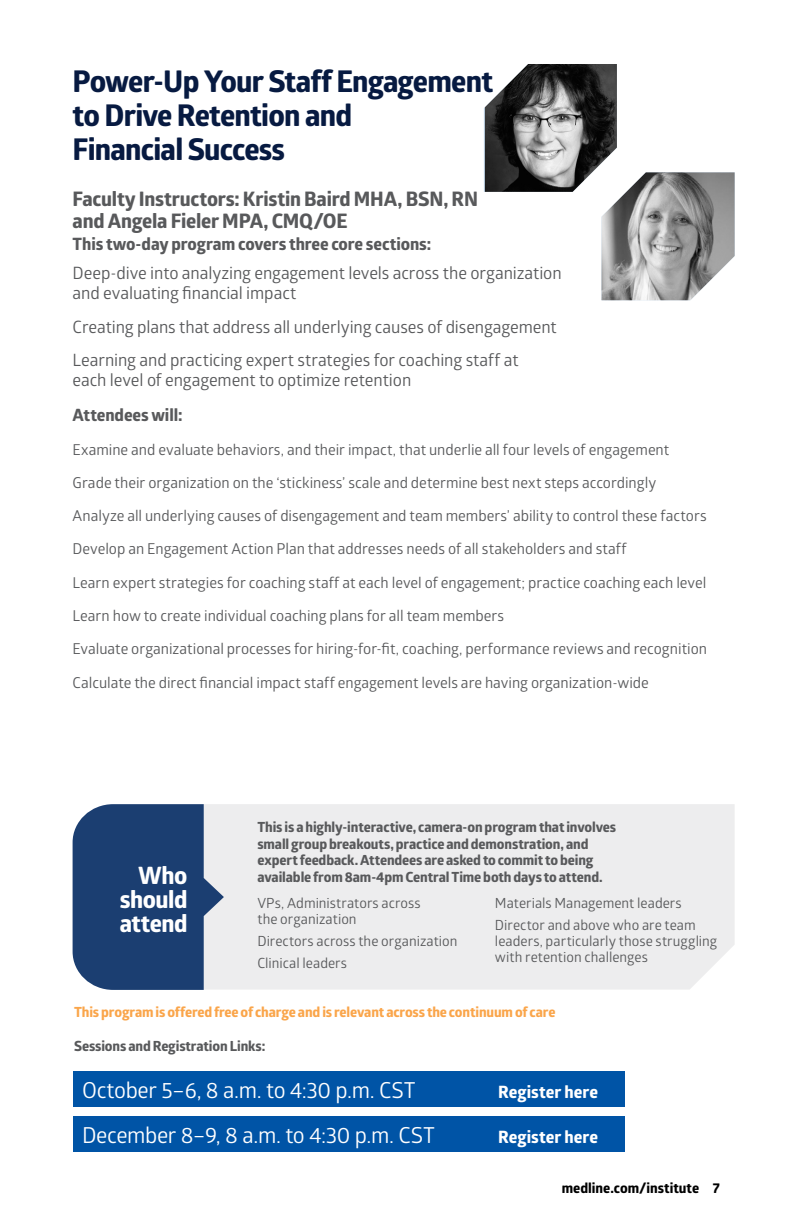
<style>
.page{position:relative;width:792px;height:1224px;background:#fff}
.page>*{position:absolute;margin:0;border:0;box-sizing:border-box;transform-origin:0 0}
.t1{font:800 30px/34px "Glober";letter-spacing:-.025em;color:#071a41}
.t2{font:800 24px/24px "Glober";letter-spacing:-.02em;color:#fff;text-align:justify}
.t3{font:22px "Glober";letter-spacing:-.015em;color:#fff}
.t4{font:800 20px/22px "Glober";letter-spacing:-.01em;color:#58595b}
.t5{font:17px/20px "Glober";letter-spacing:-.005em;color:#58595b}
.t6{font:800 17px "Glober";letter-spacing:-.005em;color:#58595b}
.t7{font:800 17px "Glober";letter-spacing:.005em;color:#fff}
.t8{font:15px "Glober";color:#58595b}
.t9{font:800 14px/16.8px "Glober";letter-spacing:-.01em;color:#58595b}
.t10{font:14px/22px "Glober";color:#58595b}
.t11{font:800 14px "Glober";letter-spacing:-.01em;color:#faa54a}
.t12{font:800 14px "Glober";color:#000}
</style>
<div class="page">
<div style="left:224px;top:804px;width:511px;height:186px;background:#ededee"></div>
<svg style="left:73px;top:804px;width:151px;height:186px;background:#395783"></svg>
<div style="left:73px;top:1116px;width:552px;height:36px;background:#0054a6"></div>
<div style="left:73px;top:1071px;width:552px;height:36px;background:#0054a6"></div>
<svg style="left:484px;top:64px;width:133px;height:236px"></svg>
<img style="left:602px;top:172px;width:133px;height:128px">
<h1 class="t1" style="left:73px;top:64px;width:422px">Power-Up Your Staff Engagement to Drive Retention and<br>Financial Success</h1>
<h3 class="t4" style="left:73px;top:188px;width:407px">Faculty Instructors: Kristin Baird MHA, BSN, RN and Angela Fieler MPA, CMQ/OE</h3>
<p class="t6" style="left:73px;top:232px;width:360px">This two-day program covers three core sections:</p>
<p class="t5" style="left:73px;top:262px;width:491px">Deep-dive into analyzing engagement levels across the organization and evaluating financial impact</p>
<p class="t5" style="left:73px;top:309px;width:486px;line-height:33.4px">Creating plans that address all underlying causes of disengagement<br>Learning and practicing expert strategies for coaching staff at</p>
<p class="t5" style="left:73px;top:369px;width:340px">each level of engagement to optimize retention</p>
<p class="t6" style="left:73px;top:403px;width:112px">Attendees will:</p>
<p class="t8" style="left:73px;top:439px;width:598px">Examine and evaluate behaviors, and their impact, that underlie all four levels of engagement</p>
<p class="t8" style="left:73px;top:472px;width:585px">Grade their organization on the ‘stickiness’ scale and determine best next steps accordingly</p>
<p class="t8" style="left:73px;top:505px;width:636px">Analyze all underlying causes of disengagement and team members’ ability to control these factors</p>
<p class="t8" style="left:73px;top:539px;width:556px">Develop an Engagement Action Plan that addresses needs of all stakeholders and staff</p>
<p class="t8" style="left:73px;top:572px;width:635px">Learn expert strategies for coaching staff at each level of engagement; practice coaching each level</p>
<p class="t8" style="left:73px;top:605px;width:433px">Learn how to create individual coaching plans for all team members</p>
<p class="t8" style="left:73px;top:639px;width:636px">Evaluate organizational processes for hiring-for-fit, coaching, performance reviews and recognition</p>
<p class="t8" style="left:73px;top:672px;width:578px">Calculate the direct financial impact staff engagement levels are having organization-wide</p>
<h2 class="t2" style="left:120px;top:864px;width:69px;text-indent:19px">Who should attend</h2>
<p class="t9" style="left:257px;top:818px;width:360px">This is a highly-interactive, camera-on program that involves small group breakouts, practice and demonstration, and expert feedback. Attendees are asked to commit to being available from 8am-4pm Central Time both days to attend.</p>
<p class="t10" style="left:257px;top:895px;width:165px;line-height:16px">VPs, Administrators across the organization</p>
<p class="t10" style="left:257px;top:930px;width:202px">Directors across the organization<br>Clinical leaders</p>
<p class="t10" style="left:495px;top:892px;width:202px">Materials Management leaders<br>Director and above who are team</p>
<p class="t10" style="left:495px;top:933px;width:224px;line-height:16px">leaders, particularly those struggling with retention challenges</p>
<p class="t11" style="left:74px;top:1002px;width:483px">This program is offered free of charge and is relevant across the continuum of care</p>
<p class="t9" style="left:74px;top:1037px;width:193px">Sessions and Registration Links:</p>
<h3 class="t3" style="left:82px;top:1074px;width:335px">October 5–6, 8 a.m. to 4:30 p.m. CST</h3>
<p class="t7" style="left:498px;top:1079px;width:101px">Register here</p>
<h3 class="t3" style="left:82px;top:1119px;width:354px">December 8–9, 8 a.m. to 4:30 p.m. CST</h3>
<p class="t7" style="left:498px;top:1124px;width:101px">Register here</p>
<p class="t12" style="left:562px;top:1178px;width:160px">medline.com/institute 7</p>
</div>
